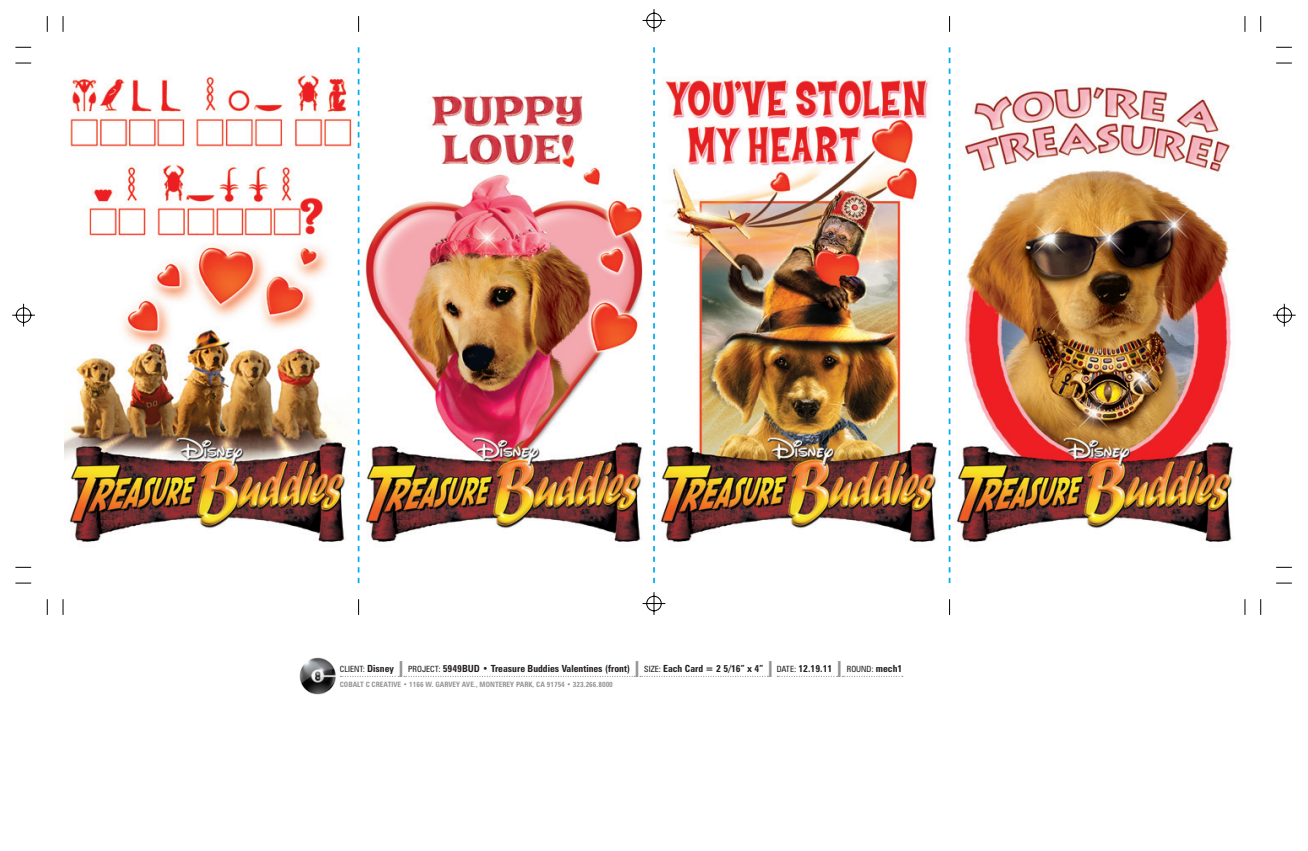
<style>
.page{position:relative;width:1308px;height:851px;background:#fff}
.page>*{position:absolute;margin:0;border:0;box-sizing:border-box;transform-origin:0 0}
.t1{font:700 condensed 22.05px "Zurich BT";color:#939598;scale:.75 1}
.t2{font:700 condensed 9.8px "Zurich BT";color:#231f20}
.t3{font:condensed 8.58px "Zurich BT";color:#231f20}
.t4{font:700 condensed 7.35px "Zurich BT";color:#939598}
.s1{font-weight:700;font-size:9.8px}
.s2{font-weight:400;font-size:8.58px}
</style>
<div class="page">
<svg style="left:63px;top:16px;width:1px;height:16px"></svg>
<svg style="left:47px;top:16px;width:1px;height:16px"></svg>
<svg style="left:15px;top:47px;width:16px;height:1px"></svg>
<svg style="left:15px;top:63px;width:16px;height:1px"></svg>
<svg style="left:63px;top:599px;width:1px;height:16px"></svg>
<svg style="left:47px;top:599px;width:1px;height:16px"></svg>
<svg style="left:15px;top:567px;width:16px;height:1px"></svg>
<svg style="left:15px;top:582px;width:16px;height:1px"></svg>
<svg style="left:1260px;top:16px;width:1px;height:16px"></svg>
<svg style="left:1244px;top:16px;width:1px;height:16px"></svg>
<svg style="left:1276px;top:47px;width:15px;height:1px"></svg>
<svg style="left:1276px;top:63px;width:15px;height:1px"></svg>
<svg style="left:1260px;top:599px;width:1px;height:16px"></svg>
<svg style="left:1244px;top:599px;width:1px;height:16px"></svg>
<svg style="left:1276px;top:567px;width:15px;height:1px"></svg>
<svg style="left:1276px;top:582px;width:15px;height:1px"></svg>
<svg style="left:642px;top:592px;width:24px;height:23px"></svg>
<svg style="left:12px;top:303px;width:23px;height:24px"></svg>
<svg style="left:1272px;top:303px;width:24px;height:24px"></svg>
<svg style="left:642px;top:9px;width:24px;height:23px"></svg>
<svg style="left:358px;top:16px;width:1px;height:16px"></svg>
<svg style="left:949px;top:16px;width:1px;height:16px"></svg>
<svg style="left:358px;top:599px;width:1px;height:16px"></svg>
<svg style="left:949px;top:599px;width:1px;height:16px"></svg>
<svg style="left:340px;top:675px;width:428px;height:2px"></svg>
<svg style="left:777px;top:675px;width:125px;height:2px"></svg>
<img style="left:299px;top:657px;width:37px;height:37px">
<img style="left:65px;top:75px;width:287px;height:467px">
<img style="left:365px;top:95px;width:278px;height:447px">
<img style="left:660px;top:77px;width:277px;height:465px">
<img style="left:956px;top:86px;width:277px;height:456px">
<svg style="left:653px;top:47px;width:2px;height:536px"></svg>
<svg style="left:358px;top:47px;width:1px;height:536px"></svg>
<svg style="left:948px;top:47px;width:2px;height:536px"></svg>
<p class="t3" style="left:340px;top:663px;width:56px">CLIENT: <span class="s1">Disney</span></p>
<h1 class="t1" style="left:399px;top:655px;width:8px">I</h1>
<p class="t2" style="left:408px;top:662px;width:223px"><span class="s2">PROJECT:</span> 5949BUD • Treasure Buddies Valentines (front)</p>
<h1 class="t1" style="left:634px;top:655px;width:8px">I</h1>
<p class="t2" style="left:644px;top:662px;width:120px"><span class="s2">SIZE:</span> Each Card = 2 5/16” x 4”</p>
<h1 class="t1" style="left:768px;top:655px;width:8px">I</h1>
<p class="t2" style="left:776px;top:662px;width:57px"><span class="s2">DATE:</span> 12.19.11</p>
<h1 class="t1" style="left:837px;top:655px;width:8px">I</h1>
<p class="t3" style="left:846px;top:663px;width:57px">ROUND: <span class="s1">mech1</span></p>
<p class="t4" style="left:340px;top:680px;width:274px">COBALT C CREATIVE • 1166 W. GARVEY AVE., MONTEREY PARK, CA 91754 • 323.266.8000</p>
</div>
